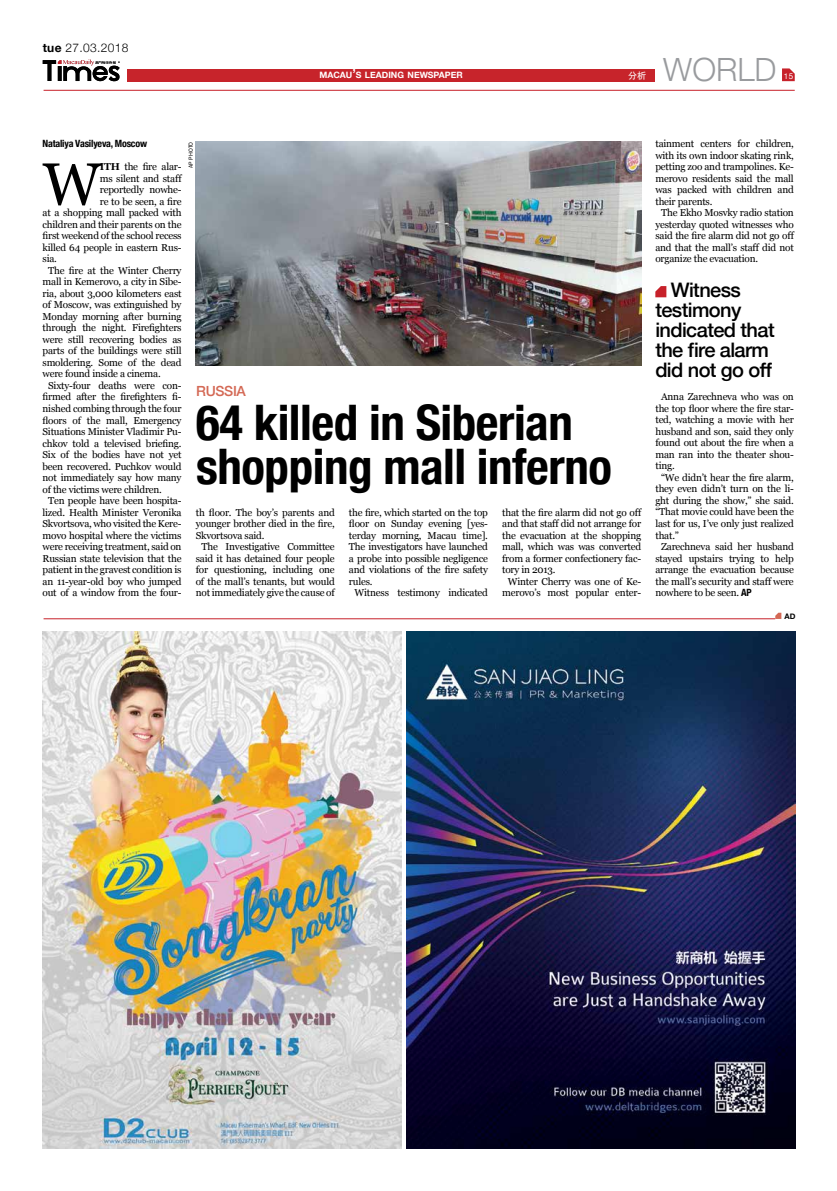
<style>
.page{position:relative;width:837px;height:1191px;background:#fff}
.page>*{position:absolute;margin:0;border:0;box-sizing:border-box;transform-origin:0 0}
.t1{font:59.8px "Georgia";color:#000}
.t2{font:700 condensed 49px/44px "Helvetica Neue";letter-spacing:-.01em;color:#000}
.t3{font:300 32px "Helvetica Neue";color:#999b9e}
.t4{font:500 20px/20px "Helvetica Neue";letter-spacing:-.03em;color:#000}
.t5{font:500 14px "Helvetica Neue";color:#d46955}
.t6{font:300 12px "Helvetica Neue";letter-spacing:.025em;color:#000}
.t7{font:10px "Georgia";letter-spacing:-.02em;color:#000}
.t8{font:700 condensed 10px "Helvetica Neue";letter-spacing:-.02em;color:#000}
.t9{font:9px "Adobe Heiti Std";color:#fff}
.t10{font:700 8.8px "Helvetica Neue";color:#fff}
.t11{font:8px "Helvetica Neue";color:#fff}
.t12{font:700 7.7px "Helvetica Neue";color:#000}
.t13{font:6px "Franklin Gothic";letter-spacing:.025em;color:#000}
.s1{font-weight:700}
.s2{font-size:12.5px}
.s3{font-family:"Helvetica Neue";font-weight:700;font-stretch:condensed}
</style>
<div class="page">
<div style="left:127px;top:69px;width:527px;height:12px;background:#c7242b"></div>
<svg style="left:782px;top:68px;width:12px;height:13px"></svg>
<svg style="left:43px;top:59px;width:77px;height:22px"></svg>
<hr style="left:44px;top:90px;width:750px;height:1px;background:#c7212a">
<hr style="left:44px;top:618px;width:731px;height:1px;background:#c7212a">
<svg style="left:775px;top:612px;width:6px;height:7px"></svg>
<img style="left:43px;top:631px;width:358px;height:517px">
<img style="left:406px;top:631px;width:389px;height:517px">
<svg style="left:655px;top:286px;width:11px;height:11px"></svg>
<img style="left:196px;top:142px;width:445px;height:223px">
<p class="t6" style="left:43px;top:38px;width:87px"><span class="s1">tue</span> 27.03.2018</p>
<p class="t10" style="left:319px;top:68px;width:145px">MACAU<span class="s2">’</span>S LEADING NEWSPAPER</p>
<p class="t9" style="left:628px;top:70px;width:19px">分析</p>
<h3 class="t3" style="left:663px;top:44px;width:115px">WORLD</h3>
<p class="t11" style="left:783px;top:70px;width:11px">15</p>
<p class="t8" style="left:43px;top:135px;width:106px">Nataliya Vasilyeva, Moscow</p>
<h1 class="t1" style="left:43px;top:141px;width:60px">W</h1>
<p class="t7" style="left:100px;top:160px;width:83px"><span class="s1">ith</span> the fire alar-</p>
<p class="t13" style="left:187px;top:168px;width:28px;rotate:-90deg">ap photo</p>
<p class="t7" style="left:100px;top:171px;width:84px">ms silent and staff</p>
<p class="t7" style="left:100px;top:183px;width:83px">reportedly nowhe-</p>
<p class="t7" style="left:100px;top:194px;width:83px">re to be seen, a fire</p>
<p class="t7" style="left:43px;top:206px;width:140px">at a shopping mall packed with</p>
<p class="t7" style="left:43px;top:217px;width:140px">children and their parents on the</p>
<p class="t7" style="left:43px;top:229px;width:140px">first weekend of the school recess</p>
<p class="t7" style="left:43px;top:240px;width:140px">killed 64 people in eastern Rus-</p>
<p class="t7" style="left:43px;top:252px;width:16px">sia.</p>
<p class="t7" style="left:48px;top:263px;width:135px">The fire at the Winter Cherry</p>
<p class="t7" style="left:43px;top:275px;width:140px">mall in Kemerovo, a city in Sibe-</p>
<p class="t7" style="left:43px;top:286px;width:140px">ria, about 3,000 kilometers east</p>
<p class="t7" style="left:43px;top:298px;width:140px">of Moscow, was extinguished by</p>
<p class="t7" style="left:43px;top:309px;width:140px">Monday morning after burning</p>
<p class="t7" style="left:43px;top:321px;width:140px">through the night. Firefighters</p>
<p class="t7" style="left:43px;top:332px;width:140px">were still recovering bodies as</p>
<p class="t7" style="left:43px;top:344px;width:140px">parts of the buildings were still</p>
<p class="t7" style="left:43px;top:355px;width:140px">smoldering. Some of the dead</p>
<p class="t7" style="left:43px;top:367px;width:120px">were found inside a cinema.</p>
<p class="t7" style="left:48px;top:378px;width:135px">Sixty-four deaths were con-</p>
<p class="t7" style="left:43px;top:390px;width:140px">firmed after the firefighters fi-</p>
<p class="t7" style="left:43px;top:401px;width:140px">nished combing through the four</p>
<p class="t7" style="left:43px;top:413px;width:140px">floors of the mall, Emergency</p>
<p class="t7" style="left:43px;top:424px;width:140px">Situations Minister Vladimir Pu-</p>
<p class="t7" style="left:43px;top:436px;width:140px">chkov told a televised briefing.</p>
<p class="t7" style="left:43px;top:447px;width:140px">Six of the bodies have not yet</p>
<p class="t7" style="left:43px;top:459px;width:140px">been recovered. Puchkov would</p>
<p class="t7" style="left:43px;top:470px;width:140px">not immediately say how many</p>
<p class="t7" style="left:43px;top:482px;width:121px">of the victims were children.</p>
<p class="t7" style="left:48px;top:493px;width:135px">Ten people have been hospita-</p>
<p class="t7" style="left:43px;top:505px;width:140px">lized. Health Minister Veronika</p>
<p class="t7" style="left:43px;top:516px;width:140px">Skvortsova, who visited the Kere-</p>
<p class="t7" style="left:43px;top:528px;width:140px">movo hospital where the victims</p>
<p class="t7" style="left:43px;top:539px;width:140px">were receiving treatment, said on</p>
<p class="t7" style="left:43px;top:551px;width:140px">Russian state television that the</p>
<p class="t7" style="left:43px;top:562px;width:140px">patient in the gravest condition is</p>
<p class="t7" style="left:43px;top:574px;width:140px">an 11-year-old boy who jumped</p>
<p class="t7" style="left:43px;top:585px;width:140px">out of a window from the four-</p>
<h3 class="t5" style="left:196px;top:379px;width:28px">Russia</h3>
<h2 class="t2" style="left:196px;top:397px;width:417px">64 killed in Siberian shopping mall inferno</h2>
<p class="t7" style="left:196px;top:505px;width:140px">th floor. The boy’s parents and</p>
<p class="t7" style="left:196px;top:516px;width:140px">younger brother died in the fire,</p>
<p class="t7" style="left:196px;top:528px;width:70px">Skvortsova said.</p>
<p class="t7" style="left:201px;top:539px;width:135px">The Investigative Committee</p>
<p class="t7" style="left:196px;top:551px;width:140px">said it has detained four people</p>
<p class="t7" style="left:196px;top:562px;width:140px">for questioning, including one</p>
<p class="t7" style="left:196px;top:574px;width:140px">of the mall’s tenants, but would</p>
<p class="t7" style="left:196px;top:585px;width:140px">not immediately give the cause of</p>
<p class="t7" style="left:349px;top:505px;width:140px">the fire, which started on the top</p>
<p class="t7" style="left:349px;top:516px;width:140px">floor on Sunday evening [yes-</p>
<p class="t7" style="left:349px;top:528px;width:140px">terday morning, Macau time].</p>
<p class="t7" style="left:349px;top:539px;width:140px">The investigators have launched</p>
<p class="t7" style="left:349px;top:551px;width:140px">a probe into possible negligence</p>
<p class="t7" style="left:349px;top:562px;width:140px">and violations of the fire safety</p>
<p class="t7" style="left:349px;top:574px;width:25px">rules.</p>
<p class="t7" style="left:354px;top:585px;width:135px">Witness testimony indicated</p>
<p class="t7" style="left:502px;top:505px;width:141px">that the fire alarm did not go off</p>
<p class="t7" style="left:502px;top:516px;width:140px">and that staff did not arrange for</p>
<p class="t7" style="left:502px;top:528px;width:140px">the evacuation at the shopping</p>
<p class="t7" style="left:502px;top:539px;width:140px">mall, which was was converted</p>
<p class="t7" style="left:502px;top:551px;width:140px">from a former confectionery fac-</p>
<p class="t7" style="left:502px;top:562px;width:55px">tory in 2013.</p>
<p class="t7" style="left:507px;top:574px;width:135px">Winter Cherry was one of Ke-</p>
<p class="t7" style="left:502px;top:585px;width:140px">merovo’s most popular enter-</p>
<p class="t7" style="left:655px;top:137px;width:140px">tainment centers for children,</p>
<p class="t7" style="left:655px;top:148px;width:140px">with its own indoor skating rink,</p>
<p class="t7" style="left:655px;top:160px;width:140px">petting zoo and trampolines. Ke-</p>
<p class="t7" style="left:655px;top:171px;width:140px">merovo residents said the mall</p>
<p class="t7" style="left:655px;top:183px;width:140px">was packed with children and</p>
<p class="t7" style="left:655px;top:194px;width:58px">their parents.</p>
<p class="t7" style="left:660px;top:206px;width:134px">The Ekho Mosvky radio station</p>
<p class="t7" style="left:655px;top:217px;width:140px">yesterday quoted witnesses who</p>
<p class="t7" style="left:655px;top:229px;width:140px">said the fire alarm did not go off</p>
<p class="t7" style="left:655px;top:240px;width:140px">and that the mall’s staff did not</p>
<p class="t7" style="left:655px;top:252px;width:104px">organize the evacuation.</p>
<h3 class="t4" style="left:655px;top:278px;width:121px;text-indent:15px">Witness testimony indicated that the fire alarm did not go off</h3>
<p class="t7" style="left:660px;top:390px;width:134px">Anna Zarechneva who was on</p>
<p class="t7" style="left:655px;top:401px;width:140px">the top floor where the fire star-</p>
<p class="t7" style="left:655px;top:413px;width:140px">ted, watching a movie with her</p>
<p class="t7" style="left:655px;top:424px;width:140px">husband and son, said they only</p>
<p class="t7" style="left:655px;top:436px;width:140px">found out about the fire when a</p>
<p class="t7" style="left:655px;top:447px;width:140px">man ran into the theater shou-</p>
<p class="t7" style="left:655px;top:459px;width:21px">ting.</p>
<p class="t7" style="left:660px;top:470px;width:134px">“We didn’t hear the fire alarm,</p>
<p class="t7" style="left:655px;top:482px;width:140px">they even didn’t turn on the li-</p>
<p class="t7" style="left:655px;top:493px;width:140px">ght during the show,” she said.</p>
<p class="t7" style="left:655px;top:505px;width:140px">“That movie could have been the</p>
<p class="t7" style="left:655px;top:516px;width:140px">last for us, I’ve only just realized</p>
<p class="t7" style="left:655px;top:528px;width:25px">that.”</p>
<p class="t7" style="left:660px;top:539px;width:134px">Zarechneva said her husband</p>
<p class="t7" style="left:655px;top:551px;width:140px">stayed upstairs trying to help</p>
<p class="t7" style="left:655px;top:562px;width:140px">arrange the evacuation because</p>
<p class="t7" style="left:655px;top:574px;width:140px">the mall’s security and staff were</p>
<p class="t7" style="left:655px;top:585px;width:98px">nowhere to be seen. <span class="s3">AP</span></p>
<p class="t12" style="left:784px;top:610px;width:12px">AD</p>
</div>
